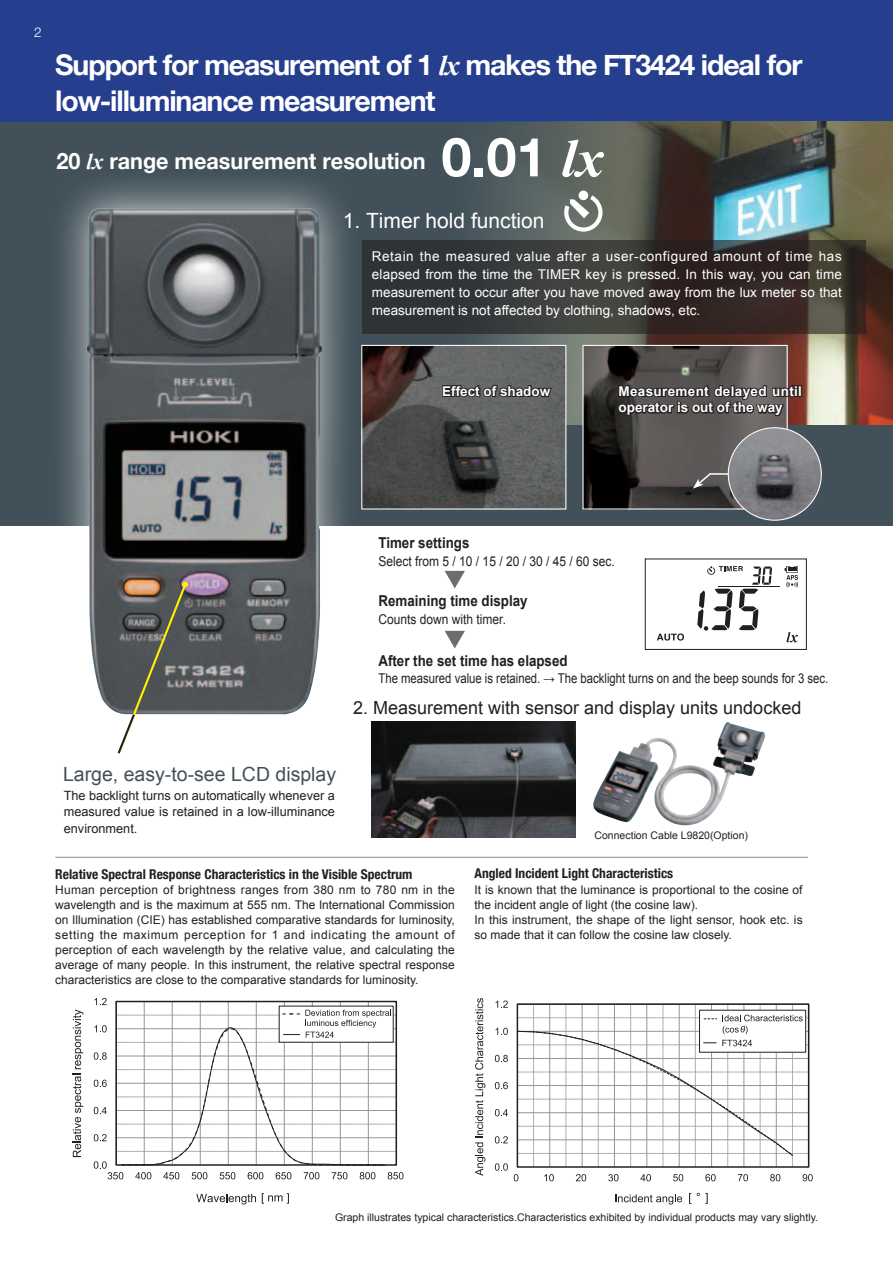
<style>
.page{position:relative;width:893px;height:1263px;background:#fff}
.page>*{position:absolute;margin:0;border:0;box-sizing:border-box;transform-origin:0 0}
.t1{font:700 54px "Helvetica Neue";color:#fff}
.t2{font:700 28.5px/36px "Helvetica Neue";letter-spacing:-.04em;color:#fff}
.t3{font:700 22.5px "Helvetica Neue";color:#fff;scale:.96 1}
.t4{font:21px "Arial";color:#fff}
.t5{font:19.5px "Arial";color:#425159}
.t6{font:18px "Arial";color:#231f20}
.t7{font:700 15px "Arial";color:#231f20;scale:.89 1}
.t8{font:13.5px/18px "Arial";color:#fff;text-align:justify}
.t9{font:700 condensed 13.5px "Helvetica Neue";color:#231f20}
.t10{font:13.5px "Arial";color:#231f20;scale:.84 1}
.t11{font:13.5px "Arial";color:#231f20;scale:.89 1}
.t12{font:700 13.5px/16.5px "Arial";letter-spacing:.025em;color:#fff}
.t13{font:700 13.5px "Arial";color:#fff}
.t14{font:300 13.5px "Helvetica Neue";color:#fff}
.t15{font:12.75px/16.5px "Arial";color:#231f20;text-align:justify}
.t16{font:12px/15px "Arial";color:#231f20;text-align:justify}
.t17{font:10.5px "Arial";color:#231f20}
.s1{font-family:"Times New Roman";font-style:italic}
</style>
<div class="page">
<div style="left:0;top:105px;width:893px;height:421px;background:#425159"></div>
<div style="left:0;top:0;width:893px;height:121px;background:#253f8e"></div>
<img style="left:452px;top:121px;width:441px;height:304px">
<div style="left:579px;top:191px;width:9px;height:9px;background:#fff;border-radius:50%"></div>
<svg style="left:564px;top:195px;width:38px;height:37px"></svg>
<img style="left:363px;top:347px;width:201px;height:160px">
<div style="left:361px;top:345px;width:205px;height:164px;border:1px solid #fff"></div>
<img style="left:584px;top:347px;width:202px;height:160px">
<div style="left:582px;top:345px;width:206px;height:164px;border:1px solid #fff"></div>
<img style="left:728px;top:428px;width:93px;height:92px;border-radius:46px">
<svg style="left:693px;top:472px;width:35px;height:17px"></svg>
<svg style="left:657px;top:633px;width:27px;height:8px"></svg>
<svg style="left:787px;top:632px;width:11px;height:10px"></svg>
<hr style="left:719px;top:586px;width:61px;height:1px;background:#231f20">
<svg style="left:785px;top:566px;width:13px;height:21px"></svg>
<svg style="left:697px;top:566px;width:75px;height:65px"></svg>
<svg style="left:445px;top:571px;width:20px;height:17px"></svg>
<svg style="left:445px;top:631px;width:20px;height:17px"></svg>
<svg style="left:362px;top:240px;width:503px;height:94px;background:#363331"></svg>
<svg style="left:441px;top:383px;width:112px;height:18px;background:#454445"></svg>
<div style="left:798px;top:385px;width:4px;height:12px;border:2px solid #231f20"></div>
<svg style="left:616px;top:371px;width:182px;height:47px;background:#494240"></svg>
<svg style="left:73px;top:1009px;width:10px;height:148px"></svg>
<svg style="left:196px;top:1194px;width:60px;height:10px"></svg>
<svg style="left:262px;top:1193px;width:27px;height:11px"></svg>
<svg style="left:94px;top:998px;width:309px;height:181px"></svg>
<svg style="left:495px;top:1163px;width:13px;height:8px"></svg>
<svg style="left:495px;top:1136px;width:13px;height:7px"></svg>
<svg style="left:495px;top:1109px;width:13px;height:7px"></svg>
<svg style="left:495px;top:1082px;width:13px;height:7px"></svg>
<svg style="left:495px;top:1055px;width:13px;height:7px"></svg>
<svg style="left:496px;top:1028px;width:12px;height:7px"></svg>
<svg style="left:496px;top:1000px;width:12px;height:8px"></svg>
<svg style="left:514px;top:1174px;width:4px;height:7px"></svg>
<svg style="left:544px;top:1174px;width:10px;height:7px"></svg>
<svg style="left:576px;top:1174px;width:10px;height:7px"></svg>
<svg style="left:608px;top:1174px;width:10px;height:7px"></svg>
<svg style="left:640px;top:1174px;width:11px;height:7px"></svg>
<svg style="left:673px;top:1174px;width:10px;height:7px"></svg>
<svg style="left:705px;top:1174px;width:11px;height:7px"></svg>
<svg style="left:738px;top:1174px;width:10px;height:7px"></svg>
<svg style="left:770px;top:1174px;width:10px;height:7px"></svg>
<svg style="left:802px;top:1174px;width:11px;height:7px"></svg>
<svg style="left:475px;top:998px;width:10px;height:178px"></svg>
<svg style="left:615px;top:1194px;width:67px;height:10px"></svg>
<svg style="left:689px;top:1193px;width:2px;height:11px"></svg>
<svg style="left:697px;top:1193px;width:11px;height:11px"></svg>
<svg style="left:516px;top:1004px;width:293px;height:163px"></svg>
<hr style="left:55px;top:857px;width:753px;height:1px;background:#939598">
<div style="left:49px;top:168px;width:311px;height:586px;background:#fff;opacity:.75"></div>
<img style="left:87px;top:208px;width:235px;height:506px">
<svg style="left:116px;top:582px;width:72px;height:172px"></svg>
<img style="left:372px;top:722px;width:203px;height:116px">
<img style="left:593px;top:722px;width:135px;height:100px">
<p class="t14" style="left:34px;top:24px;width:9px">2</p>
<h2 class="t2" style="left:55px;top:47px;width:749px">Support for measurement of 1 <span class="s1">lx</span> makes the FT3424 ideal for low-illuminance measurement</h2>
<h1 class="t1" style="left:441px;top:124px;width:164px">0.01 <span class="s1">lx</span></h1>
<h3 class="t3" style="left:57px;top:147px;width:386px">20 <span class="s1">lx</span> range measurement resolution</h3>
<h3 class="t4" style="left:343px;top:207px;width:203px">1. Timer hold function</h3>
<p class="t8" style="left:372px;top:247px;width:472px">Retain the measured value after a user-configured amount of time has elapsed from the time the TIMER key is pressed. In this way, you can time measurement to occur after you have moved away from the lux meter so that measurement is not affected by clothing, shadows, etc.</p>
<p class="t13" style="left:442px;top:382px;width:110px">Effect of shadow</p>
<p class="t12" style="left:618px;top:383px;width:185px">Measurement delayed until operator is out of the way</p>
<p class="t7" style="left:378px;top:533px;width:104px">Timer settings</p>
<p class="t11" style="left:378px;top:553px;width:267px">Select from 5 / 10 / 15 / 20 / 30 / 45 / 60 sec.</p>
<p class="t7" style="left:378px;top:590px;width:169px">Remaining time display</p>
<p class="t11" style="left:378px;top:610px;width:145px">Counts down with timer.</p>
<p class="t7" style="left:378px;top:651px;width:214px">After the set time has elapsed</p>
<p class="t10" style="left:378px;top:669px;width:537px">The measured value is retained. → The backlight turns on and the beep sounds for 3 sec.</p>
<h3 class="t6" style="left:353px;top:696px;width:450px">2. Measurement with sensor and display units undocked</h3>
<h3 class="t5" style="left:63px;top:761px;width:275px">Large, easy-to-see LCD display</h3>
<p class="t15" style="left:64px;top:787px;width:273px">The backlight turns on automatically whenever a measured value is retained in a low-illuminance environment.</p>
<p class="t17" style="left:595px;top:829px;width:155px">Connection Cable L9820(Option)</p>
<p class="t9" style="left:55px;top:866px;width:359px">Relative Spectral Response Characteristics in the Visible Spectrum</p>
<p class="t9" style="left:475px;top:865px;width:200px">Angled Incident Light Characteristics</p>
<p class="t16" style="left:475px;top:883px;width:329px;text-align:left">It is known that the luminance is proportional to the cosine of the incident angle of light (the cosine law).<br>In this instrument, the shape of the light sensor, hook etc. is so made that it can follow the cosine law closely.</p>
<p class="t16" style="left:55px;top:883px;width:401px">Human perception of brightness ranges from 380 nm to 780 nm in the wavelength and is the maximum at 555 nm. The lnternational Commission on Illumination (CIE) has established comparative standards for luminosity, setting the maximum perception for 1 and indicating the amount of perception of each wavelength by the relative value, and calculating the average of many people. In this instrument, the relative spectral response characteristics are close to the comparative standards for luminosity.</p>
<p class="t17" style="left:335px;top:1210px;width:484px">Graph illustrates typical characteristics.Characteristics exhibited by individual products may vary slightly.</p>
</div>
